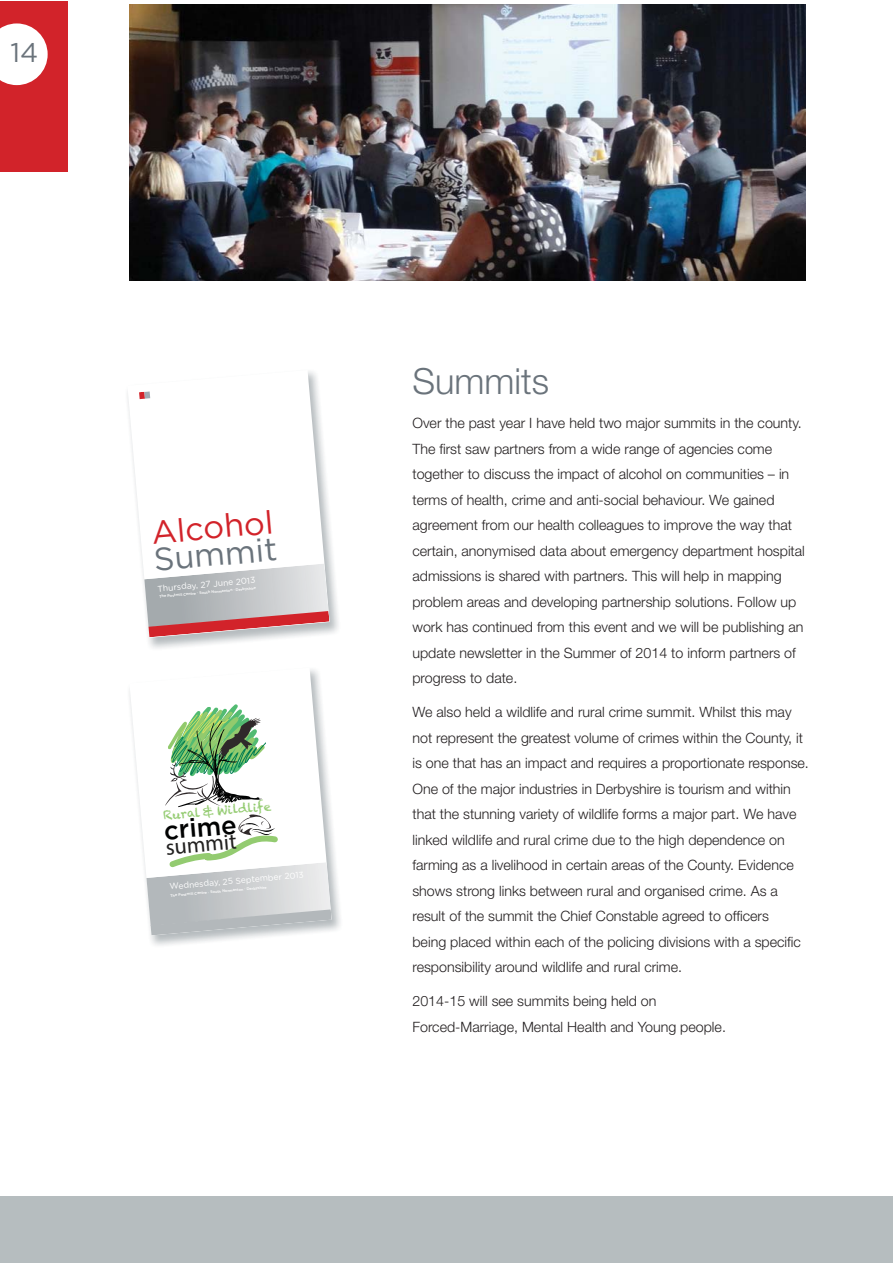
<style>
.page{position:relative;width:893px;height:1263px;background:#fff}
.page>*{position:absolute;margin:0;border:0;box-sizing:border-box;transform-origin:0 0}
.t1{font:300 36px "Helvetica Neue LT";color:#6a737b}
.t2{font:32.4px "Gotham";color:#d2232a}
.t3{font:32.4px "Gotham";color:#6a737b}
.t4{font:27px "Gotham";color:#6a737b}
.t5{font:500 25.8px "Gotham";color:#010202}
.t6{font:22.35px "Myriad Pro";color:#222120}
.t7{font:300 14.25px/25.5px "Helvetica Neue LT";color:#231f20}
.t8{font:11.85px "Chalkduster";color:#93cb70}
.t9{font:8.55px "Gotham";color:#fff}
.t10{font:500 3.75px "Gotham";color:#fff}
</style>
<div class="page">
<hr style="left:892px;top:1197px;width:1px;height:66px;background:#b6bdbf">
<div style="left:0;top:1px;width:68px;height:170px;background:#d2232a"></div>
<svg style="left:0;top:23px;width:48px;height:62px"></svg>
<div style="left:0;top:1196px;width:892px;height:67px;background:#b6bdbf"></div>
<img style="left:148px;top:522px;width:191px;height:127px">
<svg style="left:127px;top:371px;width:202px;height:193px"></svg>
<svg style="left:142px;top:564px;width:187px;height:74px;background:#cbb5b8"></svg>
<svg style="left:147px;top:468px;width:41px;height:41px"></svg>
<svg style="left:139px;top:391px;width:11px;height:8px"></svg>
<img style="left:150px;top:819px;width:191px;height:127px">
<svg style="left:129px;top:669px;width:202px;height:201px"></svg>
<svg style="left:145px;top:814px;width:186px;height:121px"></svg>
<svg style="left:150px;top:704px;width:116px;height:104px"></svg>
<img style="left:129px;top:4px;width:677px;height:277px">
<h3 class="t4" style="left:10px;top:42px;width:29px">14</h3>
<h2 class="t2" style="left:150px;top:514px;width:124px;rotate:-5deg">Alcohol</h2>
<h2 class="t3" style="left:152px;top:541px;width:125px;rotate:-5deg">Summit</h2>
<p class="t9" style="left:157px;top:584px;width:99px;rotate:-5deg">Thursday, 27 June 2013</p>
<p class="t10" style="left:159px;top:594px;width:99px;rotate:-5deg">The Postmill Centre · South Normanton · Derbyshire</p>
<p class="t8" style="left:163px;top:808px;width:110px;rotate:-5deg">Rural &amp; Wildlife</p>
<h3 class="t5" style="left:163px;top:816px;width:74px;rotate:-5deg">crime</h3>
<h3 class="t6" style="left:164px;top:834px;width:72px;rotate:-5deg">summit</h3>
<p class="t9" style="left:169px;top:881px;width:136px;rotate:-5deg">Wednesday, 25 September 2013</p>
<p class="t10" style="left:170px;top:893px;width:98px;rotate:-5deg">The Postmill Centre · South Normanton · Derbyshire</p>
<h1 class="t1" style="left:412px;top:368px;width:138px">Summits</h1>
<p class="t7" style="left:412px;top:411px;width:394px">Over the past year I have held two major summits in the county.<br>The first saw partners from a wide range of agencies come together to discuss the impact of alcohol on communities – in terms of health, crime and anti-social behaviour. We gained agreement from our health colleagues to improve the way that certain, anonymised data about emergency department hospital admissions is shared with partners. This will help in mapping problem areas and developing partnership solutions. Follow up work has continued from this event and we will be publishing an update newsletter in the Summer of 2014 to inform partners of progress to date.</p>
<p class="t7" style="left:412px;top:700px;width:398px">We also held a wildlife and rural crime summit. Whilst this may not represent the greatest volume of crimes within the County, it is one that has an impact and requires a proportionate response.<br>One of the major industries in Derbyshire is tourism and within that the stunning variety of wildlife forms a major part. We have linked wildlife and rural crime due to the high dependence on farming as a livelihood in certain areas of the County. Evidence shows strong links between rural and organised crime. As a result of the summit the Chief Constable agreed to officers<br>being placed within each of the policing divisions with a specific responsibility around wildlife and rural crime.</p>
<p class="t7" style="left:412px;top:989px;width:315px">2014-15 will see summits being held on<br>Forced-Marriage, Mental Health and Young people.</p>
</div>
